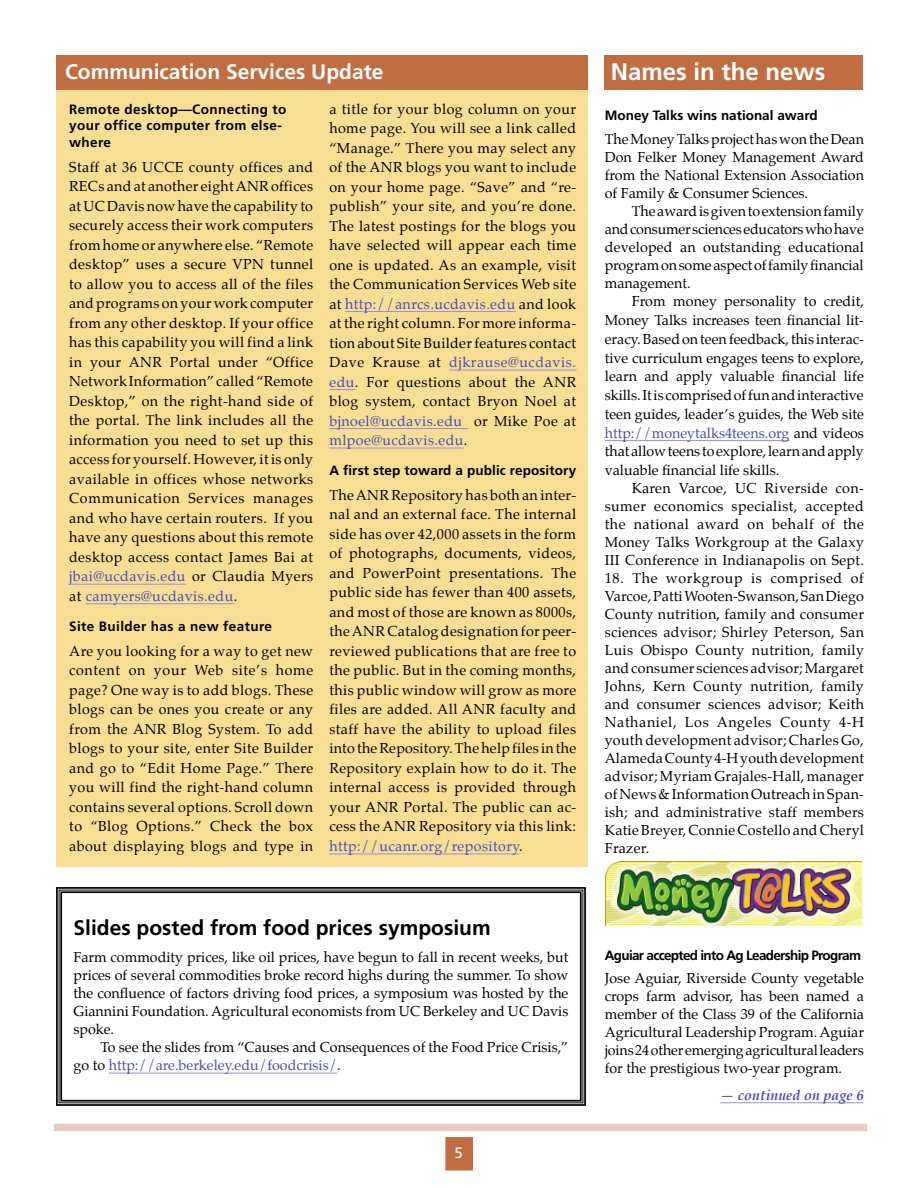
<style>
.page{position:relative;width:918px;height:1188px;background:#fff}
.page>*{position:absolute;margin:0;border:0;box-sizing:border-box;transform-origin:0 0}
.Hed16{font:700 24px "Frutiger";color:#fff}
.Hed14{font:700 21px "Frutiger";color:#000}
.Hed16-2{font:700 21px "Frutiger";color:#fff}
.t1{font:15px "Frutiger";color:#fff}
.BodyTXT1{font:14.25px/19.5px "Palatino";letter-spacing:.03em;color:#000;text-align:justify}
.BodyTXT2{font:14.25px/18px "Palatino";color:#000;text-align:justify}
.jump_to{font:italic 700 14.25px "Palatino";color:#484bba}
.subhed{font:700 13.5px/16.5px "Frutiger";letter-spacing:.03em;color:#000}
.subhed-2{font:700 13.5px "Frutiger";letter-spacing:.01em;color:#000}
.subhed-3{font:700 13.5px "Frutiger";letter-spacing:-.05em;color:#000}
.s1{color:#484bba}
</style>
<div class="page">
<div style="left:446px;top:1138px;width:26px;height:32px;background:#c06e41"></div>
<div style="left:446px;top:1137px;width:27px;height:33px;border:1px solid #c06e41"></div>
<div style="left:54px;top:1124px;width:813px;height:7px;background:#e9ccbc"></div>
<svg style="left:56px;top:887px;width:530px;height:219px"></svg>
<div style="left:60px;top:891px;width:522px;height:211px;border:2px solid #000"></div>
<div style="left:56px;top:84px;width:532px;height:783px;background:#f7de95"></div>
<div style="left:56px;top:56px;width:532px;height:34px;background:#c06e41"></div>
<hr style="left:69px;top:584px;width:117px;height:1px;background:#9193d6">
<hr style="left:86px;top:603px;width:148px;height:1px;background:#9193d6">
<hr style="left:345px;top:311px;width:171px;height:1px;background:#9193d6">
<hr style="left:449px;top:370px;width:128px;height:1px;background:#9193d6">
<svg style="left:329px;top:389px;width:26px;height:1px"></svg>
<hr style="left:329px;top:428px;width:139px;height:1px;background:#9193d6">
<hr style="left:329px;top:448px;width:135px;height:1px;background:#9193d6">
<hr style="left:329px;top:854px;width:190px;height:1px;background:#9193d6">
<hr style="left:109px;top:1073px;width:228px;height:1px;background:#9193d6">
<hr style="left:605px;top:440px;width:184px;height:1px;background:#9193d6">
<div style="left:604px;top:55px;width:258px;height:34px;background:#c06e41"></div>
<img style="left:606px;top:862px;width:255px;height:64px">
<hr style="left:720px;top:1102px;width:143px;height:1px;background:#9193d6">
<p class="Hed16-2" style="left:65px;top:59px;width:320px">Communication Services Update</p>
<p class="subhed" style="left:69px;top:101px;width:219px">Remote desktop—Connecting to your office computer from else&shy;where</p>
<p class="BodyTXT1" style="left:69px;top:157px;width:246px">Staff at 36 UCCE county offices and RECs and at another eight ANR offices at UC Davis now have the capability to securely access their work computers from home or anywhere else. “Remote desktop” uses a secure VPN tunnel to allow you to access all of the files and programs on your work computer from any other desktop. If your office has this capability you will find a link in your ANR Portal under “Office Network Information” called “Remote Desktop,” on the right-hand side of the portal. The link includes all the information you need to set up this access for yourself. However, it is only available in offices whose networks Communication Services manages and who have certain routers. If you have any questions about this remote desktop access contact James Bai at <span class="s1">jbai@ucdavis.edu</span> or Claudia Myers at <span class="s1">camyers@ucdavis.edu</span>.</p>
<p class="subhed" style="left:69px;top:618px;width:204px">Site Builder has a new feature</p>
<p class="BodyTXT1" style="left:69px;top:641px;width:246px">Are you looking for a way to get new content on your Web site’s home page? One way is to add blogs. These blogs can be ones you create or any from the ANR Blog System. To add blogs to your site, enter Site Builder and go to “Edit Home Page.” There you will find the right-hand column contains several options. Scroll down to “Blog Options.” Check the box about displaying blogs and type in</p>
<p class="BodyTXT1" style="left:329px;top:99px;width:248px">a title for your blog column on your home page. You will see a link called “Manage.” There you may select any of the ANR blogs you want to include on your home page. “Save” and “re&shy;publish” your site, and you’re done.<br>The latest postings for the blogs you have selected will appear each time one is updated. As an example, visit the Communication Services Web site at <span class="s1">http://anrcs.ucdavis.edu</span> and look at the right column. For more informa&shy;tion about Site Builder features contact Dave Krause at <span class="s1">djkrause@ucdavis. edu</span>. For questions about the ANR blog system, contact Bryon Noel at <span class="s1">bjnoel@ucdavis.edu</span> or Mike Poe at <span class="s1">mlpoe@ucdavis.edu</span>.</p>
<p class="subhed-2" style="left:329px;top:462px;width:248px">A first step toward a public repository</p>
<p class="BodyTXT1" style="left:329px;top:485px;width:248px">The ANR Repository has both an inter&shy;nal and an external face. The internal side has over 42,000 assets in the form of photographs, documents, videos, and PowerPoint presentations. The public side has fewer than 400 assets, and most of those are known as 8000s, the ANR Catalog designation for peer&shy;reviewed publications that are free to the public. But in the coming months, this public window will grow as more files are added. All ANR faculty and staff have the ability to upload files into the Repository. The help files in the Repository explain how to do it. The internal access is provided through your ANR Portal. The public can ac&shy;cess the ANR Repository via this link: <span class="s1">http://ucanr.org/repository</span>.</p>
<p class="Hed14" style="left:74px;top:915px;width:419px">Slides posted from food prices symposium</p>
<p class="BodyTXT1" style="left:74px;top:948px;width:496px;line-height:18px">Farm commodity prices, like oil prices, have begun to fall in recent weeks, but prices of several commodities broke record highs during the summer. To show the confluence of factors driving food prices, a symposium was hosted by the Giannini Foundation. Agricultural economists from UC Berkeley and UC Davis spoke.</p>
<p class="BodyTXT2" style="left:74px;top:1038px;width:496px;text-indent:27px">To see the slides from “Causes and Consequences of the Food Price Crisis,” go to <span class="s1">http://are.berkeley.edu/foodcrisis/</span>.</p>
<p class="t1" style="left:454px;top:1144px;width:10px">5</p>
<p class="Hed16" style="left:611px;top:57px;width:216px">Names in the news</p>
<p class="subhed-2" style="left:605px;top:108px;width:214px">Money Talks wins national award</p>
<p class="BodyTXT1" style="left:605px;top:130px;width:261px;line-height:18px">The Money Talks project has won the Dean Don Felker Money Management Award from the National Extension Association of Family &amp; Consumer Sciences.</p>
<p class="BodyTXT2" style="left:605px;top:202px;width:261px;text-indent:27px">The award is given to extension family and consumer sciences educators who have developed an outstanding educational program on some aspect of family financial management.</p>
<p class="BodyTXT2" style="left:605px;top:292px;width:261px;line-height:18.8px;text-indent:27px">From money personality to credit, Money Talks increases teen financial lit&shy;eracy. Based on teen feedback, this interac&shy;tive curriculum engages teens to explore, learn and apply valuable financial life skills. It is comprised of fun and interactive teen guides, leader’s guides, the Web site <span class="s1">http://moneytalks4teens.org</span> and videos that allow teens to explore, learn and apply valuable financial life skills.</p>
<p class="BodyTXT2" style="left:605px;top:479px;width:261px;text-indent:27px">Karen Varcoe, UC Riverside con&shy;sumer economics specialist, accepted the national award on behalf of the Money Talks Workgroup at the Galaxy III Conference in Indianapolis on Sept.</p>
<p class="BodyTXT2" style="left:605px;top:569px;width:261px">18. The workgroup is comprised of Varcoe, Patti Wooten-Swanson, San Diego County nutrition, family and consumer sciences advisor; Shirley Peterson, San Luis Obispo County nutrition, family and consumer sciences advisor; Margaret Johns, Kern County nutrition, family and consumer sciences advisor; Keith Nathaniel, Los Angeles County 4-H youth development advisor; Charles Go, Alameda County 4-H youth development advisor; Myriam Grajales-Hall, manager of News &amp; Information Outreach in Span&shy;ish; and administrative staff members Katie Breyer, Connie Costello and Cheryl Frazer.</p>
<p class="subhed-3" style="left:605px;top:947px;width:258px">Aguiar accepted into Ag Leadership Program</p>
<p class="BodyTXT1" style="left:605px;top:969px;width:261px;line-height:18px">Jose Aguiar, Riverside County vegetable crops farm advisor, has been named a member of the Class 39 of the California Agricultural Leadership Program. Aguiar joins 24 other emerging agricultural leaders for the prestigious two-year program.</p>
<p class="jump_to" style="left:720px;top:1084px;width:145px">— continued on page 6</p>
</div>
